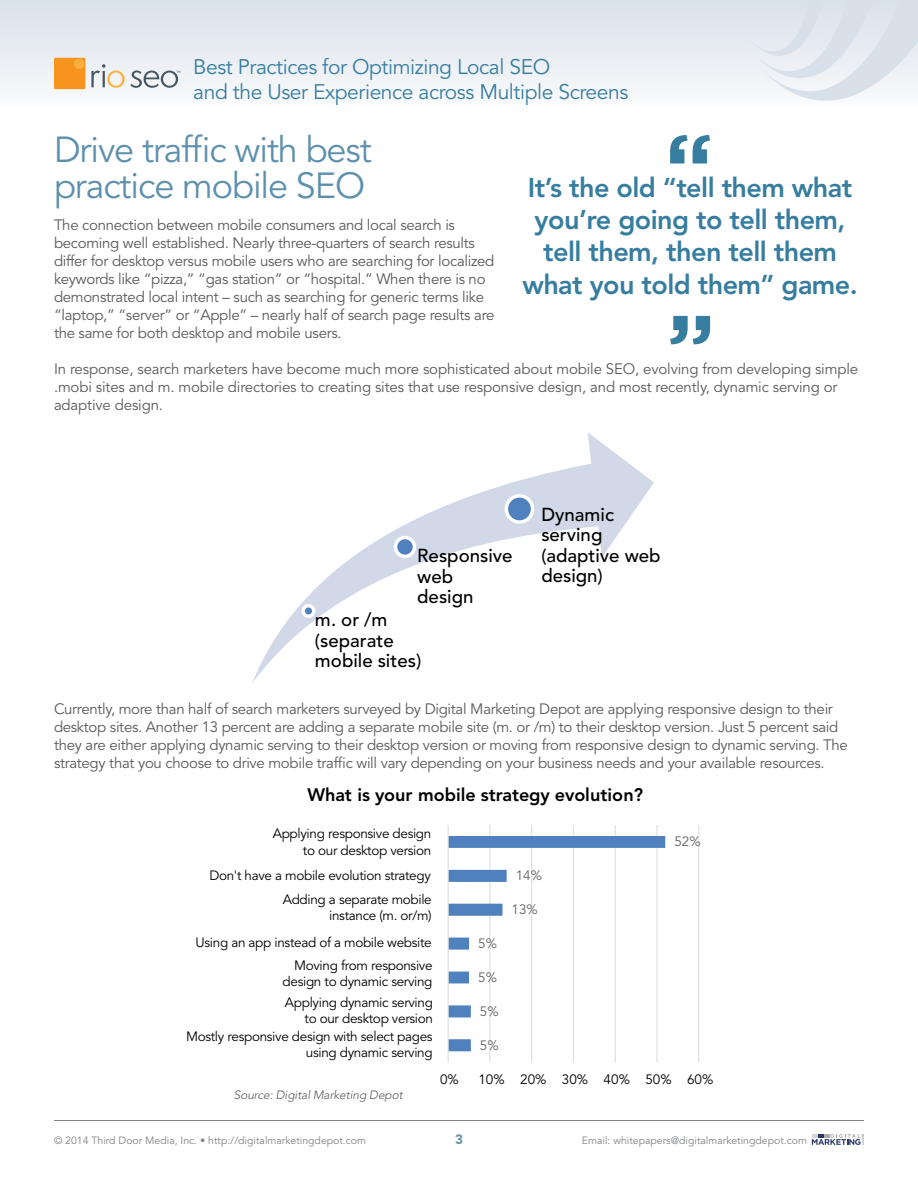
<style>
.page{position:relative;width:918px;height:1188px;background:#fff}
.page>*{position:absolute;margin:0;border:0;box-sizing:border-box;transform-origin:0 0}
.t1{font:36px/36px "Avenir";letter-spacing:-.03em;color:#5d90ae}
.t2{font:800 27px/32.4px "Avenir";letter-spacing:-.02em;color:#367d9f;text-align:center}
.t3{font:21px/25.2px "Avenir";letter-spacing:-.02em;color:#367d9f}
.t4{font:500 18.6px/20.5px "Avenir";color:#000}
.t5{font:800 18px "Avenir";color:#000}
.t6{font:15px/18px "Avenir";letter-spacing:-.02em;color:#58595b}
.t7{font:13.5px/16.2px "Avenir";letter-spacing:-.025em;color:#000;text-align:right}
.t8{font:13.5px "Avenir";color:#000}
.t9{font:13.5px "Avenir";color:#636467}
.t10{font:900 13.5px "Avenir";color:#6999b1}
.t11{font:italic 300 12px "Avenir";letter-spacing:-.01em;color:#58595b}
.t12{font:10.5px "Avenir";color:#808285}
</style>
<div class="page">
<div style="left:0;top:0;width:918px;height:108px;background:linear-gradient(to bottom,#d8e1ea,#fafbfc)"></div>
<svg style="left:751px;top:0;width:167px;height:108px"></svg>
<hr style="left:54px;top:1120px;width:810px;height:1px;background:#808285">
<svg style="left:812px;top:1134px;width:52px;height:11px"></svg>
<div style="left:54px;top:58px;width:31px;height:31px;background:#f7941e"></div>
<div style="left:74px;top:59px;width:10px;height:10px;background:#fbb040;border-radius:50%"></div>
<svg style="left:91px;top:64px;width:89px;height:24px"></svg>
<svg style="left:670px;top:135px;width:40px;height:28px"></svg>
<svg style="left:670px;top:316px;width:40px;height:28px"></svg>
<hr style="left:489px;top:825px;width:1px;height:237px;background:#dcddde">
<hr style="left:531px;top:825px;width:1px;height:237px;background:#dcddde">
<hr style="left:573px;top:825px;width:1px;height:237px;background:#dcddde">
<hr style="left:615px;top:825px;width:1px;height:237px;background:#dcddde">
<hr style="left:656px;top:825px;width:2px;height:237px;background:#dcddde">
<hr style="left:698px;top:825px;width:1px;height:237px;background:#dcddde">
<svg style="left:449px;top:836px;width:216px;height:215px"></svg>
<hr style="left:448px;top:825px;width:1px;height:237px;background:#dcddde">
<svg style="left:252px;top:433px;width:402px;height:250px"></svg>
<svg style="left:303px;top:606px;width:11px;height:10px"></svg>
<div style="left:301px;top:604px;width:14px;height:14px;border:3px solid #fff;border-radius:50%"></div>
<svg style="left:396px;top:537px;width:18px;height:19px"></svg>
<div style="left:394px;top:536px;width:22px;height:22px;border:3px solid #fff;border-radius:50%"></div>
<svg style="left:506px;top:496px;width:27px;height:26px"></svg>
<div style="left:505px;top:494px;width:29px;height:30px;border:3px solid #fff;border-radius:50%"></div>
<h3 class="t3" style="left:193px;top:55px;width:436px">Best Practices for Optimizing Local SEO<br>and the User Experience across Multiple Screens</h3>
<h1 class="t1" style="left:54px;top:133px;width:319px">Drive traffic with best practice mobile SEO</h1>
<p class="t6" style="left:54px;top:216px;width:442px">The connection between mobile consumers and local search is becoming well established. Nearly three-quarters of search results differ for desktop versus mobile users who are searching for localized keywords like “pizza,” “gas station” or “hospital.” When there is no demonstrated local intent – such as searching for generic terms like “laptop,” “server” or “Apple” – nearly half of search page results are the same for both desktop and mobile users.</p>
<p class="t6" style="left:54px;top:360px;width:806px">In response, search marketers have become much more sophisticated about mobile SEO, evolving from developing simple .mobi sites and m. mobile directories to creating sites that use responsive design, and most recently, dynamic serving or adaptive design.</p>
<h2 class="t2" style="left:522px;top:171px;width:337px">It’s the old “tell them what you’re going to tell them, tell them, then tell them what you told them” game.</h2>
<p class="t4" style="left:417px;top:546px;width:97px">Responsive web design</p>
<p class="t4" style="left:315px;top:610px;width:108px">m. or /m (separate mobile sites)</p>
<p class="t4" style="left:541px;top:504px;width:121px">Dynamic serving (adaptive web design)</p>
<p class="t6" style="left:54px;top:700px;width:795px">Currently, more than half of search marketers surveyed by Digital Marketing Depot are applying responsive design to their desktop sites. Another 13 percent are adding a separate mobile site (m. or /m) to their desktop version. Just 5 percent said they are either applying dynamic serving to their desktop version or moving from responsive design to dynamic serving. The strategy that you choose to drive mobile traffic will vary depending on your business needs and your available resources.</p>
<p class="t5" style="left:307px;top:784px;width:337px">What is your mobile strategy evolution?</p>
<p class="t7" style="left:273px;top:826px;width:160px">Applying responsive design to our desktop version</p>
<p class="t7" style="left:209px;top:867px;width:223px">Don't have a mobile evolution strategy</p>
<p class="t7" style="left:283px;top:892px;width:151px">Adding a separate mobile instance (m. or/m)</p>
<p class="t7" style="left:196px;top:935px;width:238px">Using an app instead of a mobile website</p>
<p class="t7" style="left:283px;top:958px;width:151px">Moving from responsive design to dynamic serving</p>
<p class="t7" style="left:285px;top:995px;width:150px">Applying dynamic serving to our desktop version</p>
<p class="t7" style="left:186px;top:1029px;width:248px">Mostly responsive design with select pages using dynamic serving</p>
<p class="t9" style="left:478px;top:936px;width:20px">5%</p>
<p class="t9" style="left:478px;top:970px;width:20px">5%</p>
<p class="t9" style="left:480px;top:1004px;width:20px">5%</p>
<p class="t9" style="left:480px;top:1037px;width:20px">5%</p>
<p class="t9" style="left:516px;top:868px;width:28px">14%</p>
<p class="t9" style="left:512px;top:902px;width:28px">13%</p>
<p class="t9" style="left:674px;top:834px;width:28px">52%</p>
<p class="t11" style="left:234px;top:1087px;width:170px">Source: Digital Marketing Depot</p>
<p class="t7" style="left:440px;top:1071px;width:20px">0%</p>
<p class="t8" style="left:478px;top:1071px;width:236px">10% 20% 30% 40% 50% 60%</p>
<p class="t12" style="left:54px;top:1135px;width:314px">© 2014 Third Door Media, Inc. • http://digitalmarketingdepot.com</p>
<p class="t10" style="left:455px;top:1131px;width:9px">3</p>
<p class="t12" style="left:582px;top:1135px;width:227px">Email: whitepapers@digitalmarketingdepot.com</p>
</div>
